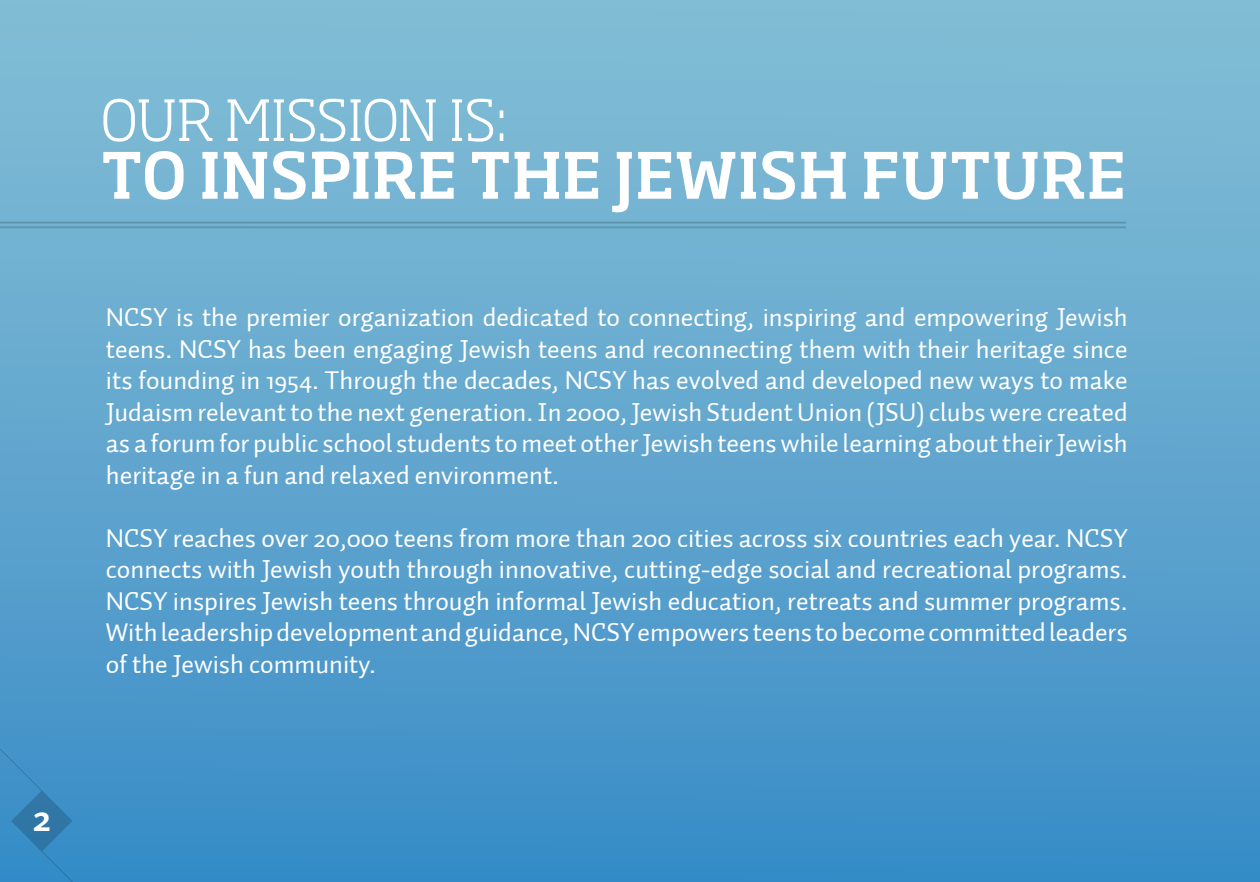
<style>
.page{position:relative;width:1260px;height:882px;background:#fff}
.page>*{position:absolute;margin:0;border:0;box-sizing:border-box;transform-origin:0 0}
.t1{font:500 63px "Soho Std";color:#fff}
.t2{font:300 56px "Soho Std";color:#fff}
.t3{font:700 38.5px "Auto 1";color:#fff}
.t4{font:26.25px/31.5px "Auto 1";color:#fff;text-align:justify}
</style>
<div class="page">
<div style="left:0;top:0;width:1260px;height:882px;background:linear-gradient(to bottom,#86bfd6,#3a8dc7)"></div>
<svg style="left:0;top:740px;width:92px;height:142px;background:#3a8bc2"></svg>
<hr style="left:0;top:222px;width:1126px;height:1px;background:#d1d3d4">
<hr style="left:0;top:226px;width:1126px;height:2px;background:#d1d3d4">
<h2 class="t2" style="left:101px;top:85px;width:408px">OUR MISSION IS:</h2>
<h1 class="t1" style="left:101px;top:135px;width:1027px">TO INSPIRE THE JEWISH FUTURE</h1>
<p class="t4" style="left:106px;top:302px;width:1023px">NCSY is the premier organization dedicated to connecting, inspiring and empowering Jewish teens. NCSY has been engaging Jewish teens and reconnecting them with their heritage since its founding in 1954. Through the decades, NCSY has evolved and developed new ways to make Judaism relevant to the next generation. In 2000, Jewish Student Union (JSU) clubs were created as a forum for public school students to meet other Jewish teens while learning about their Jewish heritage in a fun and relaxed environment.</p>
<p class="t4" style="left:106px;top:523px;width:1023px">NCSY reaches over 20,000 teens from more than 200 cities across six countries each year. NCSY connects with Jewish youth through innovative, cutting-edge social and recreational programs.<br>NCSY inspires Jewish teens through informal Jewish education, retreats and summer programs.<br>With leadership development and guidance, NCSY empowers teens to become committed leaders of the Jewish community.</p>
<h3 class="t3" style="left:33px;top:793px;width:19px">2</h3>
</div>
